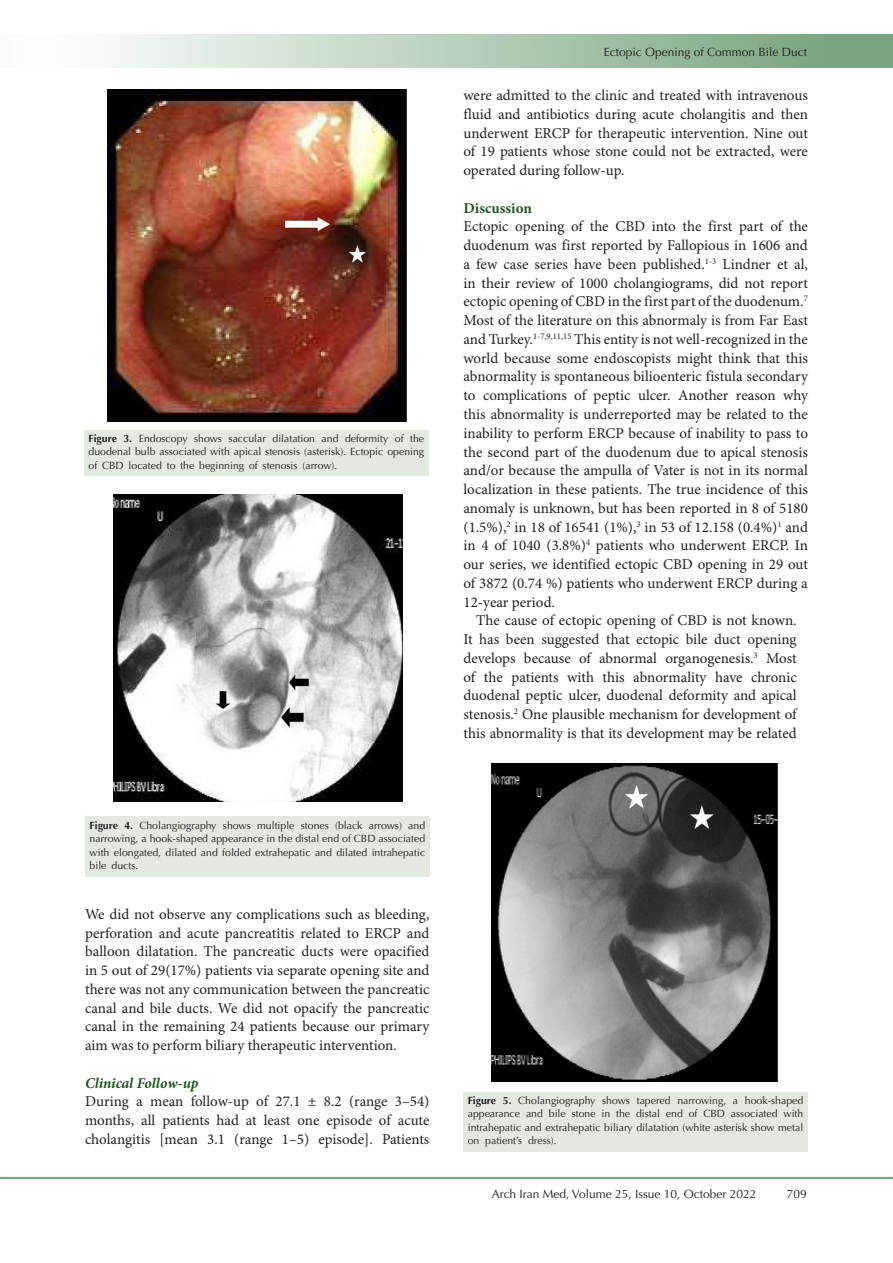
<style>
.page{position:relative;width:893px;height:1263px;background:#fff}
.page>*{position:absolute;margin:0;border:0;box-sizing:border-box;transform-origin:0 0}
.t1{font:15px/18.8px "Minion Pro";color:#231f20;text-align:justify}
.t2{font:italic 700 15px "Minion Pro";letter-spacing:-.005em;color:#215026}
.t3{font:700 15px "Minion Pro";color:#265026}
.t4{font:12px "Optima LT Std";color:#231f20}
.t5{font:10.5px/13.5px "Optima LT Std";color:#231f20;text-align:justify}
.s1{font-weight:700}
</style>
<div class="page">
<div style="left:0;top:1177px;width:893px;height:2px;background:#0099e5;border:1px solid #7aa581"></div>
<div style="left:0;top:35px;width:892px;height:33px;background:linear-gradient(to right,#fff,#719f79)"></div>
<img style="left:108px;top:89px;width:299px;height:332px">
<div style="left:84px;top:430px;width:344px;height:45px;background:#e3e8e1"></div>
<div style="left:463px;top:1092px;width:345px;height:59px;background:#e3e8e1"></div>
<div style="left:85px;top:817px;width:344px;height:60px;background:#e3e8e1"></div>
<img style="left:492px;top:763px;width:286px;height:318px">
<img style="left:113px;top:494px;width:289px;height:307px">
<p class="t5" style="left:89px;top:432px;width:337px"><span class="s1">Figure 3.</span> Endoscopy shows saccular dilatation and deformity of the duodenal bulb associated with apical stenosis (asterisk). Ectopic opening of CBD located to the beginning of stenosis (arrow).</p>
<p class="t5" style="left:90px;top:818px;width:337px"><span class="s1">Figure 4.</span> Cholangiography shows multiple stones (black arrows) and narrowing, a hook-shaped appearance in the distal end of CBD associated with elongated, dilated and folded extrahepatic and dilated intrahepatic bile ducts.</p>
<p class="t1" style="left:85px;top:905px;width:346px">We did not observe any complications such as bleeding, perforation and acute pancreatitis related to ERCP and balloon dilatation. The pancreatic ducts were opacified in 5 out of 29(17%) patients via separate opening site and there was not any communication between the pancreatic canal and bile ducts. We did not opacify the pancreatic canal in the remaining 24 patients because our primary aim was to perform biliary therapeutic intervention.</p>
<p class="t2" style="left:85px;top:1072px;width:115px">Clinical Follow-up</p>
<p class="t1" style="left:85px;top:1093px;width:346px">During a mean follow-up of 27.1 ± 8.2 (range 3–54) months, all patients had at least one episode of acute cholangitis [mean 3.1 (range 1–5) episode]. Patients</p>
<p class="t4" style="left:604px;top:45px;width:205px">Ectopic Opening of Common Bile Duct</p>
<p class="t1" style="left:463px;top:87px;width:346px">were admitted to the clinic and treated with intravenous fluid and antibiotics during acute cholangitis and then underwent ERCP for therapeutic intervention. Nine out of 19 patients whose stone could not be extracted, were operated during follow-up.</p>
<p class="t3" style="left:463px;top:197px;width:70px">Discussion</p>
<p class="t1" style="left:463px;top:218px;width:346px">Ectopic opening of the CBD into the first part of the duodenum was first reported by Fallopious in 1606 and a few case series have been published.<sup>1-3</sup> Lindner et al, in their review of 1000 cholangiograms, did not report ectopic opening of CBD in the first part of the duodenum.<sup>7<br></sup>Most of the literature on this abnormaly is from Far East and Turkey.<sup>1-7,9,11,15</sup> This entity is not well-recognized in the world because some endoscopists might think that this abnormality is spontaneous bilioenteric fistula secondary to complications of peptic ulcer. Another reason why this abnormality is underreported may be related to the inability to perform ERCP because of inability to pass to the second part of the duodenum due to apical stenosis and/or because the ampulla of Vater is not in its normal localization in these patients. The true incidence of this anomaly is unknown, but has been reported in 8 of 5180 (1.5%),<sup>2</sup> in 18 of 16541 (1%),<sup>3</sup> in 53 of 12.158 (0.4%)<sup>1</sup> and in 4 of 1040 (3.8%)<sup>4</sup> patients who underwent ERCP. In our series, we identified ectopic CBD opening in 29 out of 3872 (0.74 %) patients who underwent ERCP during a 12-year period.</p>
<p class="t1" style="left:463px;top:612px;width:335px;text-indent:13px">The cause of ectopic opening of CBD is not known.<br>It has been suggested that ectopic bile duct opening develops because of abnormal organogenesis.<sup>3</sup> Most of the patients with this abnormality have chronic duodenal peptic ulcer, duodenal deformity and apical stenosis.<sup>2</sup> One plausible mechanism for development of this abnormality is that its development may be related</p>
<p class="t5" style="left:468px;top:1093px;width:337px"><span class="s1">Figure 5.</span> Cholangiography shows tapered narrowing, a hook-shaped appearance and bile stone in the distal end of CBD associated with intrahepatic and extrahepatic biliary dilatation (white asterisk show metal on patient’s dress).</p>
<p class="t4" style="left:492px;top:1187px;width:266px">Arch Iran Med, Volume 25, Issue 10, October 2022</p>
<p class="t4" style="left:787px;top:1187px;width:22px">709</p>
</div>
